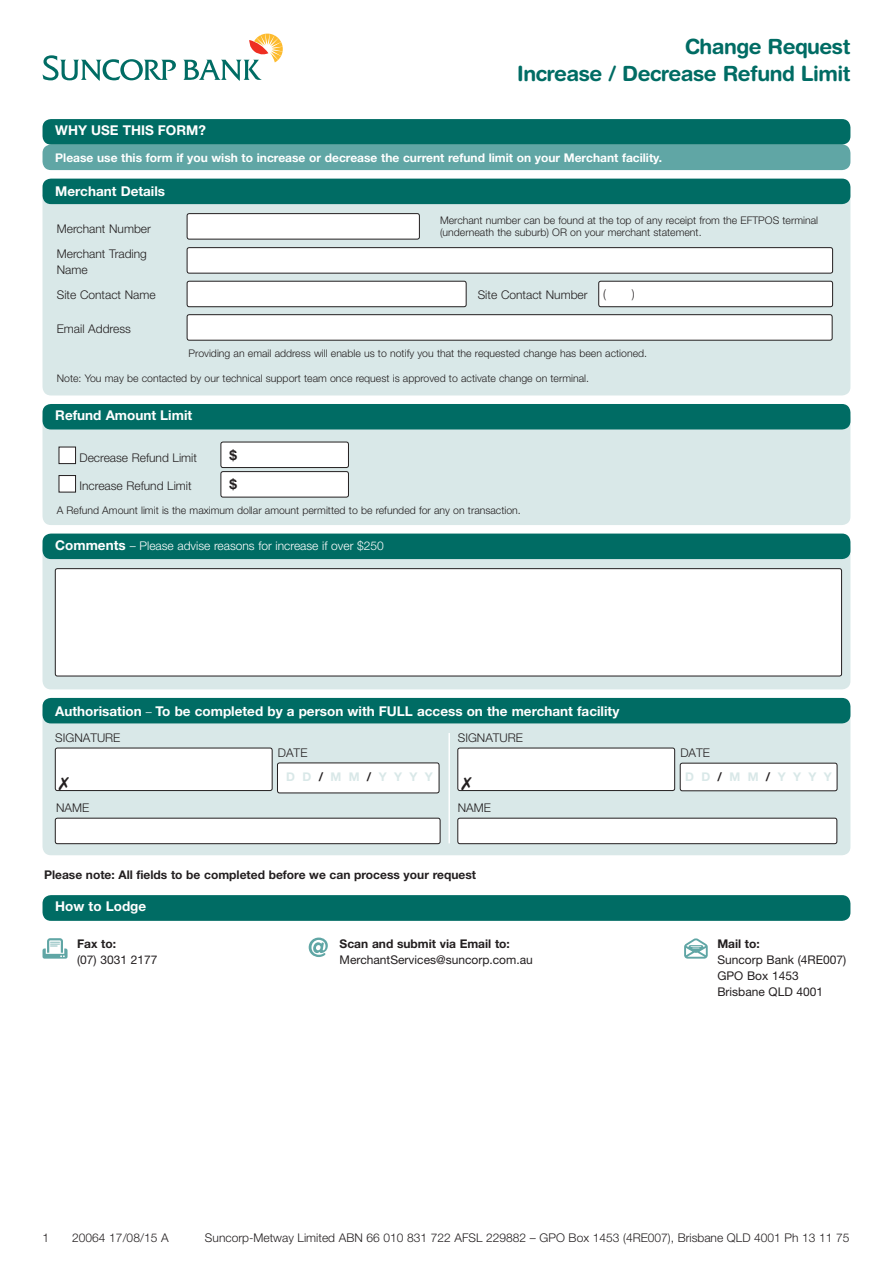
<style>
.page{position:relative;width:893px;height:1263px;background:#fff}
.page>*{position:absolute;margin:0;border:0;box-sizing:border-box;transform-origin:0 0}
.t1{font:700 21px/27px "Helvetica Rounded LT Std";letter-spacing:-.025em;color:#006c64;text-align:right}
.t2{font:700 13.5px "Helvetica Neue LT Std";color:#fff}
.t3{font:700 13.5px/29.5px "Helvetica Neue LT Std";color:#231f20}
.t4{font:300 12px/15.8px "Helvetica Neue LT Std";color:#231f20}
.t5{font:700 12px "Helvetica Neue LT Std";color:#231f20}
.t6{font:700 12px "Helvetica Neue LT Std";color:#fff}
.t7{font:12px/15.8px "Helvetica Neue LT Std";color:#231f20}
.t8{font:300 12px "Helvetica Neue LT Std";color:#fff}
.t9{font:700 12px/24px "Helvetica Neue LT Std";color:#d9e8e8}
.t10{font:300 10.5px/12px "Helvetica Neue LT Std";color:#231f20}
.s1{font-weight:700;font-size:13.5px}
.s2{font-weight:300;font-size:12px}
.s3{font-weight:300;color:#231f20}
.s4{color:#231f20}
</style>
<div class="page">
<svg style="left:43px;top:55px;width:133px;height:26px"></svg>
<svg style="left:183px;top:34px;width:100px;height:47px"></svg>
<div style="left:43px;top:189px;width:807px;height:206px;background:#d9e8e8;border-radius:9px"></div>
<div style="left:43px;top:179px;width:807px;height:25px;background:#006c64;border-radius:9px"></div>
<div style="left:187px;top:248px;width:646px;height:25px;background:#fff;border-radius:2px"></div>
<div style="left:187px;top:247px;width:646px;height:26px;border:1px solid #231f20;border-radius:2px"></div>
<div style="left:187px;top:214px;width:232px;height:25px;background:#fff;border-radius:2px"></div>
<div style="left:187px;top:213px;width:233px;height:26px;border:1px solid #231f20;border-radius:2px"></div>
<div style="left:187px;top:281px;width:279px;height:26px;background:#fff;border-radius:2px"></div>
<div style="left:187px;top:281px;width:279px;height:26px;border:1px solid #231f20;border-radius:2px"></div>
<div style="left:187px;top:315px;width:645px;height:25px;background:#fff;border-radius:2px"></div>
<div style="left:187px;top:314px;width:645px;height:26px;border:1px solid #231f20;border-radius:2px"></div>
<div style="left:43px;top:704px;width:807px;height:151px;background:#d9e8e8;border-radius:9px"></div>
<div style="left:43px;top:698px;width:807px;height:25px;background:#006c64;border-radius:9px"></div>
<div style="left:43px;top:895px;width:807px;height:26px;background:#006c64;border-radius:9px"></div>
<div style="left:458px;top:748px;width:217px;height:42px;background:#fff;border-radius:2px"></div>
<div style="left:458px;top:748px;width:217px;height:43px;border:1px solid #231f20;border-radius:2px"></div>
<div style="left:458px;top:818px;width:379px;height:26px;background:#fff;border-radius:2px"></div>
<div style="left:458px;top:818px;width:379px;height:26px;border:1px solid #231f20;border-radius:2px"></div>
<div style="left:680px;top:763px;width:157px;height:28px;background:#fff;border-radius:2px"></div>
<div style="left:680px;top:763px;width:157px;height:28px;border:1px solid #231f20;border-radius:2px"></div>
<hr style="left:448px;top:733px;width:2px;height:110px;background:#fff">
<div style="left:55px;top:748px;width:217px;height:42px;background:#fff;border-radius:2px"></div>
<div style="left:55px;top:748px;width:217px;height:43px;border:1px solid #231f20;border-radius:2px"></div>
<div style="left:55px;top:818px;width:385px;height:26px;background:#fff;border-radius:2px"></div>
<div style="left:55px;top:818px;width:385px;height:26px;border:1px solid #231f20;border-radius:2px"></div>
<div style="left:277px;top:763px;width:162px;height:30px;background:#fff;border-radius:2px"></div>
<div style="left:277px;top:763px;width:162px;height:30px;border:1px solid #231f20;border-radius:2px"></div>
<div style="left:599px;top:281px;width:234px;height:26px;background:#fff;border-radius:2px"></div>
<div style="left:598px;top:281px;width:235px;height:26px;border:1px solid #231f20;border-radius:2px"></div>
<div style="left:43px;top:410px;width:807px;height:115px;background:#d9e8e8;border-radius:9px"></div>
<div style="left:43px;top:539px;width:807px;height:150px;background:#d9e8e8;border-radius:9px"></div>
<div style="left:43px;top:404px;width:807px;height:25px;background:#006c64;border-radius:9px"></div>
<div style="left:43px;top:533px;width:807px;height:26px;background:#006c64;border-radius:9px"></div>
<div style="left:59px;top:447px;width:17px;height:17px;background:#fff"></div>
<div style="left:59px;top:447px;width:17px;height:17px;border:1px solid #231f20"></div>
<div style="left:59px;top:475px;width:17px;height:17px;background:#fff"></div>
<div style="left:59px;top:475px;width:17px;height:17px;border:1px solid #231f20"></div>
<div style="left:221px;top:442px;width:127px;height:25px;background:#fff;border-radius:2px"></div>
<div style="left:221px;top:442px;width:128px;height:26px;border:1px solid #231f20;border-radius:2px"></div>
<div style="left:221px;top:472px;width:127px;height:25px;background:#fff;border-radius:2px"></div>
<div style="left:221px;top:471px;width:128px;height:26px;border:1px solid #231f20;border-radius:2px"></div>
<div style="left:55px;top:569px;width:787px;height:107px;background:#fff;border-radius:2px"></div>
<div style="left:55px;top:568px;width:787px;height:108px;border:1px solid #231f20;border-radius:2px"></div>
<svg style="left:309px;top:937px;width:19px;height:20px"></svg>
<svg style="left:684px;top:938px;width:24px;height:21px"></svg>
<svg style="left:43px;top:938px;width:25px;height:21px"></svg>
<div style="left:43px;top:145px;width:807px;height:25px;background:#60a6a5;border-radius:9px"></div>
<div style="left:43px;top:119px;width:807px;height:26px;background:#006c64;border-radius:9px"></div>
<h1 class="t1" style="left:517px;top:32px;width:335px">Change Request<br>Increase / Decrease Refund Limit</h1>
<p class="t2" style="left:55px;top:122px;width:152px">WHY USE THIS FORM?</p>
<p class="t6" style="left:55px;top:150px;width:608px">Please use this form if you wish to increase or decrease the current refund limit on your Merchant facility.</p>
<p class="t2" style="left:55px;top:183px;width:111px">Merchant Details</p>
<p class="t4" style="left:57px;top:221px;width:96px">Merchant Number</p>
<p class="t10" style="left:440px;top:214px;width:379px">Merchant number can be found at the top of any receipt from the EFTPOS terminal (underneath the suburb) OR on your merchant statement.</p>
<p class="t4" style="left:57px;top:246px;width:92px">Merchant Trading<br>Name</p>
<p class="t4" style="left:57px;top:287px;width:100px">Site Contact Name</p>
<p class="t4" style="left:57px;top:320px;width:76px">Email Address</p>
<p class="t4" style="left:478px;top:287px;width:111px">Site Contact Number</p>
<p class="t4" style="left:603px;top:286px;width:4px">(</p>
<p class="t4" style="left:632px;top:286px;width:4px">)</p>
<p class="t10" style="left:189px;top:347px;width:460px">Providing an email address will enable us to notify you that the requested change has been actioned.</p>
<p class="t10" style="left:57px;top:372px;width:534px">Note: You may be contacted by our technical support team once request is approved to activate change on terminal.</p>
<p class="t2" style="left:55px;top:407px;width:138px">Refund Amount Limit</p>
<p class="t4" style="left:79px;top:449px;width:119px">Decrease Refund Limit</p>
<p class="t4" style="left:79px;top:478px;width:114px">Increase Refund Limit</p>
<p class="t3" style="left:230px;top:440px;width:9px">$ $</p>
<p class="t10" style="left:57px;top:504px;width:466px">A Refund Amount limit is the maximum dollar amount permitted to be refunded for any on transaction.</p>
<p class="t8" style="left:55px;top:538px;width:330px"><span class="s1">Comments</span> – Please advise reasons for increase if over $250</p>
<p class="t2" style="left:55px;top:703px;width:566px">Authorisation <span class="s2">–</span> To be completed by a person with FULL access on the merchant facility</p>
<p class="t4" style="left:55px;top:729px;width:67px">SIGNATURE</p>
<p class="t4" style="left:56px;top:800px;width:35px">NAME</p>
<p class="t9" style="left:286px;top:741px;width:148px;text-indent:-8px"><span class="s3">DATE<br></span>D D <span class="s4">/</span> M M <span class="s4">/</span> Y Y Y Y</p>
<p class="t4" style="left:458px;top:729px;width:67px">SIGNATURE</p>
<p class="t4" style="left:458px;top:800px;width:35px">NAME</p>
<p class="t5" style="left:44px;top:867px;width:433px">Please note: All fields to be completed before we can process your request</p>
<p class="t2" style="left:55px;top:898px;width:93px">How to Lodge</p>
<p class="t5" style="left:77px;top:936px;width:41px">Fax to:</p>
<p class="t7" style="left:77px;top:952px;width:82px">(07) 3031 2177</p>
<p class="t5" style="left:340px;top:936px;width:172px">Scan and submit via Email to:</p>
<p class="t7" style="left:340px;top:951px;width:195px">MerchantServices@suncorp.com.au</p>
<p class="t9" style="left:685px;top:740px;width:148px;text-indent:-5px"><span class="s3">DATE<br></span>D D <span class="s4">/</span> M M <span class="s4">/</span> Y Y Y Y</p>
<p class="t5" style="left:717px;top:936px;width:44px">Mail to:</p>
<p class="t7" style="left:717px;top:952px;width:130px">Suncorp Bank (4RE007)<br>GPO Box 1453<br>Brisbane QLD 4001</p>
<p class="t4" style="left:43px;top:1229px;width:8px">1</p>
<p class="t4" style="left:72px;top:1229px;width:98px">20064 17/08/15 A</p>
<p class="t4" style="left:205px;top:1229px;width:646px">Suncorp-Metway Limited ABN 66 010 831 722 AFSL 229882 – GPO Box 1453 (4RE007), Brisbane QLD 4001 Ph 13 11 75</p>
</div>
